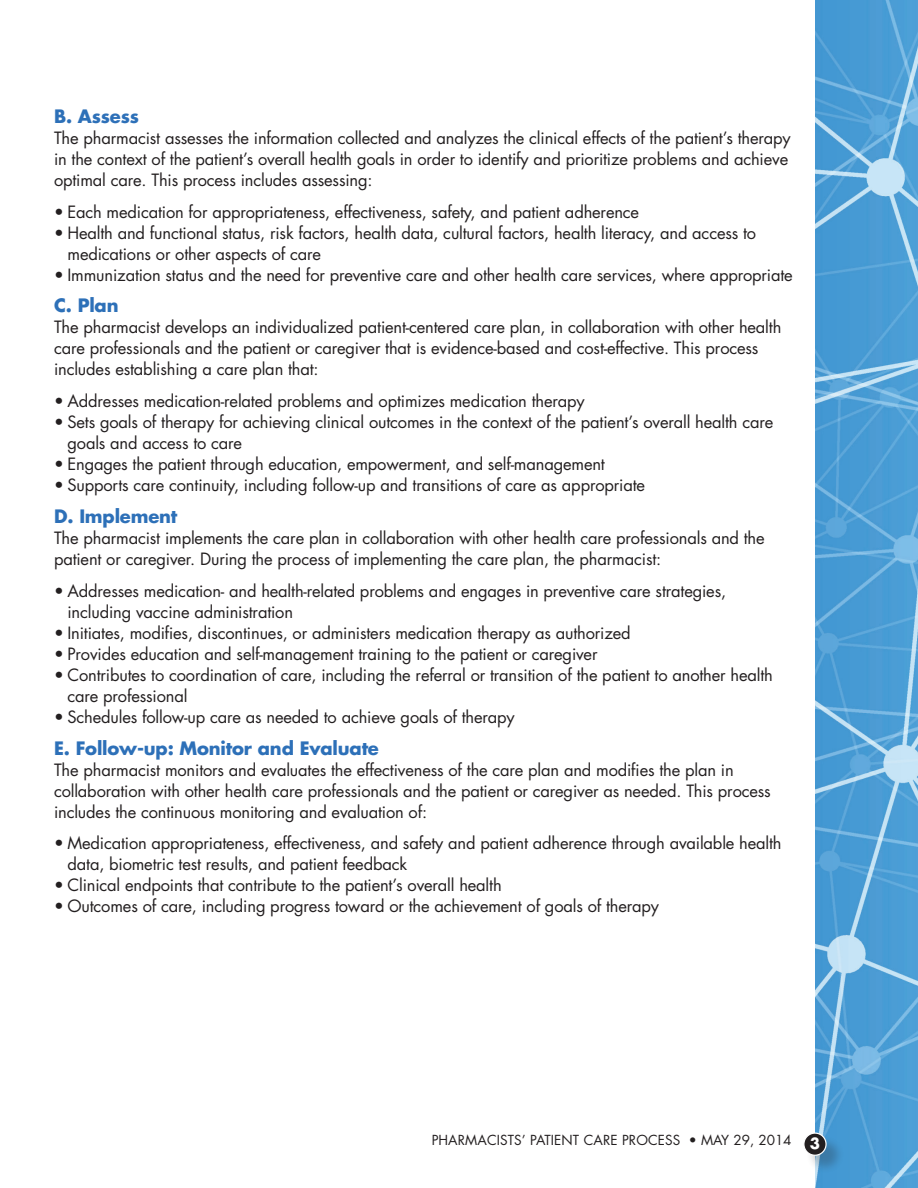
<style>
.page{position:relative;width:918px;height:1188px;background:#fff}
.page>*{position:absolute;margin:0;border:0;box-sizing:border-box;transform-origin:0 0}
.t1{font:700 18px "Futura Std";letter-spacing:-.01em;color:#2d70b8}
.t2{font:16.5px/21px "Futura Std";letter-spacing:-.01em;color:#231f20}
.t3{font:13.5px "Futura Std";letter-spacing:.01em;color:#231f20}
.s1{font-weight:700;font-size:15px;color:#fff}
</style>
<div class="page">
<img style="left:815px;top:0;width:103px;height:1188px">
<div style="left:806px;top:1135px;width:39px;height:39px;background:#231f20;opacity:.25"></div>
<div style="left:804px;top:1133px;width:22px;height:22px;background:#231f20;border-radius:50%"></div>
<div style="left:803px;top:1132px;width:24px;height:24px;border:1px solid #fff;border-radius:50%"></div>
<p class="t1" style="left:54px;top:104px;width:87px">B. Assess</p>
<p class="t2" style="left:54px;top:127px;width:738px">The pharmacist assesses the information collected and analyzes the clinical effects of the patient’s therapy in the context of the patient’s overall health goals in order to identify and prioritize problems and achieve optimal care. This process includes assessing:</p>
<p class="t2" style="left:54px;top:201px;width:587px">• Each medication for appropriateness, effectiveness, safety, and patient adherence</p>
<p class="t2" style="left:67px;top:222px;width:690px;text-indent:-13px">• Health and functional status, risk factors, health data, cultural factors, health literacy, and access to medications or other aspects of care</p>
<p class="t2" style="left:54px;top:264px;width:740px">• Immunization status and the need for preventive care and other health care services, where appropriate</p>
<p class="t1" style="left:54px;top:294px;width:66px">C. Plan</p>
<p class="t2" style="left:54px;top:317px;width:729px">The pharmacist develops an individualized patient-centered care plan, in collaboration with other health care professionals and the patient or caregiver that is evidence-based and cost-effective. This process includes establishing a care plan that:</p>
<p class="t2" style="left:54px;top:391px;width:532px">• Addresses medication-related problems and optimizes medication therapy</p>
<p class="t2" style="left:67px;top:412px;width:707px;text-indent:-13px">• Sets goals of therapy for achieving clinical outcomes in the context of the patient’s overall health care goals and access to care</p>
<p class="t2" style="left:54px;top:454px;width:552px">• Engages the patient through education, empowerment, and self-management</p>
<p class="t2" style="left:54px;top:475px;width:593px">• Supports care continuity, including follow-up and transitions of care as appropriate</p>
<p class="t1" style="left:54px;top:504px;width:125px">D. Implement</p>
<p class="t2" style="left:54px;top:528px;width:712px">The pharmacist implements the care plan in collaboration with other health care professionals and the patient or caregiver. During the process of implementing the care plan, the pharmacist:</p>
<p class="t2" style="left:67px;top:580px;width:660px;text-indent:-13px">• Addresses medication- and health-related problems and engages in preventive care strategies, including vaccine administration</p>
<p class="t2" style="left:54px;top:622px;width:578px">• Initiates, modifies, discontinues, or administers medication therapy as authorized</p>
<p class="t2" style="left:54px;top:643px;width:545px">• Provides education and self-management training to the patient or caregiver</p>
<p class="t2" style="left:67px;top:664px;width:707px;text-indent:-13px">• Contributes to coordination of care, including the referral or transition of the patient to another health care professional</p>
<p class="t2" style="left:54px;top:706px;width:462px">• Schedules follow-up care as needed to achieve goals of therapy</p>
<p class="t1" style="left:54px;top:736px;width:326px">E. Follow-up: Monitor and Evaluate</p>
<p class="t2" style="left:54px;top:759px;width:718px">The pharmacist monitors and evaluates the effectiveness of the care plan and modifies the plan in collaboration with other health care professionals and the patient or caregiver as needed. This process includes the continuous monitoring and evaluation of:</p>
<p class="t2" style="left:67px;top:833px;width:716px;text-indent:-13px">• Medication appropriateness, effectiveness, and safety and patient adherence through available health data, biometric test results, and patient feedback</p>
<p class="t2" style="left:54px;top:875px;width:449px">• Clinical endpoints that contribute to the patient’s overall health</p>
<p class="t2" style="left:54px;top:896px;width:607px">• Outcomes of care, including progress toward or the achievement of goals of therapy</p>
<p class="t3" style="left:432px;top:1132px;width:390px">PHARMACISTS’ PATIENT CARE PROCESS • MAY 29, 2014 <span class="s1">3</span></p>
</div>
